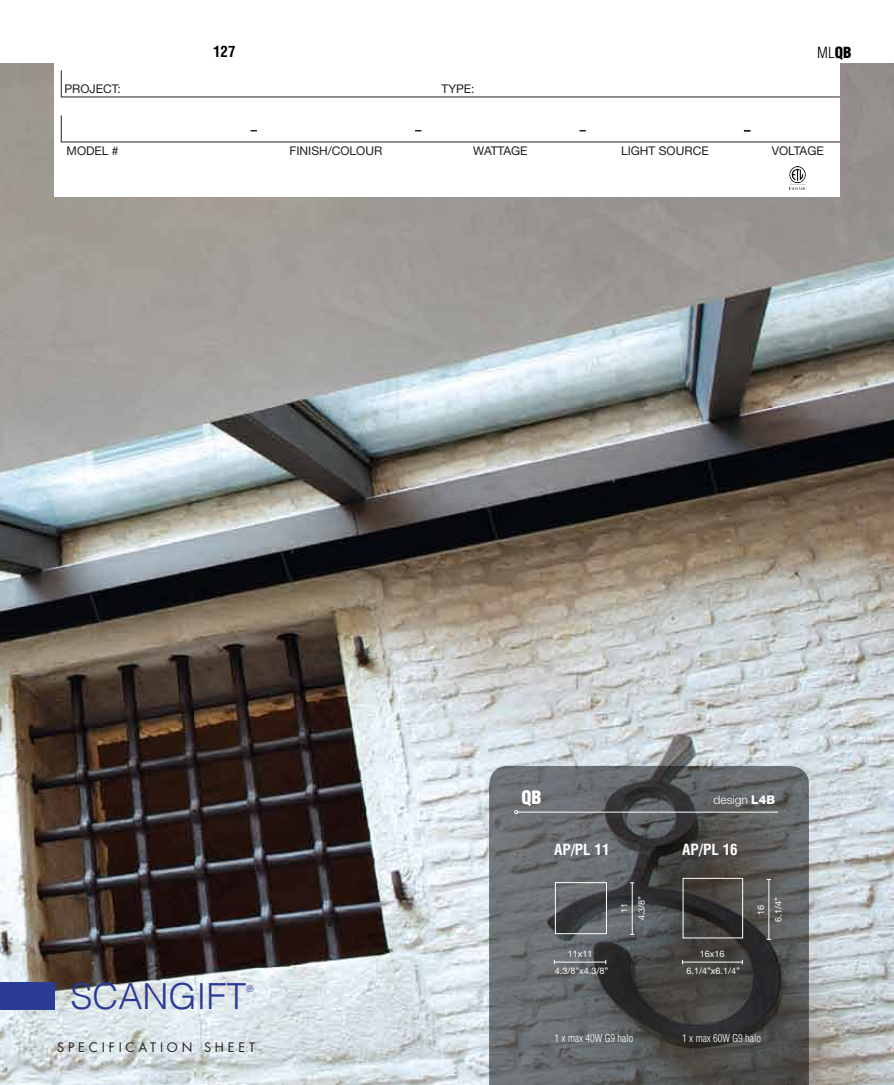
<style>
.page{position:relative;width:894px;height:1085px;background:#fff}
.page>*{position:absolute;margin:0;border:0;box-sizing:border-box;transform-origin:0 0}
.t1{font:300 36px "Helvetica";color:#293996}
.t2{font:900 condensed 18px "Helvetica";color:#fff}
.t3{font:700 condensed 15px "Helvetica";color:#fff}
.t4{font:300 condensed 15px "Helvetica";color:#000}
.t5{font:700 condensed 15px "Helvetica";color:#000}
.t6{font:12.75px "Futura Std";letter-spacing:.3em;color:#231f20}
.t7{font:12px "Helvetica Neue LT Std";color:#231f20}
.t8{font:300 12px "Helvetica Neue";color:#fff}
.t9{font:300 condensed 10.5px "Helvetica";color:#fff}
.t10{font:9px "Helvetica Neue";color:#fff}
.t11{font:300 9px "Helvetica";color:#2b3c96}
.s1{font-weight:900}
.s2{font-weight:800}
</style>
<div class="page">
<img style="left:0;top:64px;width:893px;height:1020px">
<svg style="left:489px;top:765px;width:319px;height:319px;background:#575859"></svg>
<hr style="left:517px;top:811px;width:260px;height:1px;background:#fff">
<hr style="left:554px;top:961px;width:51px;height:1px;background:#fff">
<hr style="left:682px;top:961px;width:60px;height:1px;background:#fff">
<hr style="left:631px;top:882px;width:1px;height:51px;background:#fff">
<hr style="left:768px;top:879px;width:1px;height:59px;background:#fff">
<div style="left:554px;top:882px;width:52px;height:51px;border:1px solid #fff"></div>
<div style="left:0;top:982px;width:54px;height:27px;background:#2b3c96"></div>
<div style="left:54px;top:63px;width:785px;height:133px;background:#fff"></div>
<hr style="left:61px;top:142px;width:778px;height:1px;background:#231f20">
<hr style="left:61px;top:97px;width:778px;height:1px;background:#231f20">
<svg style="left:61px;top:70px;width:1px;height:27px"></svg>
<svg style="left:61px;top:115px;width:1px;height:27px"></svg>
<img style="left:789px;top:167px;width:17px;height:22px">
<p class="t5" style="left:213px;top:42px;width:24px">127</p>
<p class="t4" style="left:816px;top:43px;width:36px">ML<span class="s1">qb</span></p>
<p class="t7" style="left:64px;top:82px;width:58px">PROJECT:</p>
<p class="t7" style="left:441px;top:82px;width:35px">TYPE:</p>
<p class="t7" style="left:67px;top:144px;width:54px">MODEL #</p>
<p class="t7" style="left:289px;top:144px;width:94px">FINISH/COLOUR</p>
<p class="t7" style="left:473px;top:144px;width:56px">WATTAGE</p>
<p class="t7" style="left:620px;top:144px;width:89px">LIGHT SOURCE</p>
<p class="t7" style="left:771px;top:144px;width:54px">VOLTAGE</p>
<p class="t2" style="left:521px;top:786px;width:22px">qb</p>
<p class="t8" style="left:713px;top:792px;width:63px">design <span class="s2">L4B</span></p>
<p class="t3" style="left:554px;top:840px;width:57px">ap/pl 11</p>
<p class="t3" style="left:682px;top:840px;width:57px">ap/pl 16</p>
<p class="t10" style="left:636px;top:920px;width:26px;rotate:-90deg">4.3/8”</p>
<p class="t10" style="left:772px;top:921px;width:26px;rotate:-90deg">6.1/4”</p>
<p class="t10" style="left:618px;top:913px;width:12px;rotate:-90deg">11</p>
<p class="t10" style="left:755px;top:914px;width:12px;rotate:-90deg">16</p>
<p class="t10" style="left:567px;top:948px;width:26px">11x11</p>
<p class="t10" style="left:699px;top:948px;width:26px">16x16</p>
<h1 class="t1" style="left:70px;top:967px;width:178px">SCANGIFT</h1>
<p class="t11" style="left:246px;top:981px;width:9px">®</p>
<p class="t6" style="left:57px;top:1039px;width:199px">SPECIFICATION SHEET</p>
<p class="t10" style="left:554px;top:965px;width:55px">4.3/8”x4.3/8”</p>
<p class="t10" style="left:686px;top:965px;width:55px">6.1/4”x6.1/4”</p>
<p class="t9" style="left:554px;top:1031px;width:80px">1 x max 40W G9 halo</p>
<p class="t9" style="left:682px;top:1031px;width:80px">1 x max 60W G9 halo</p>
</div>
